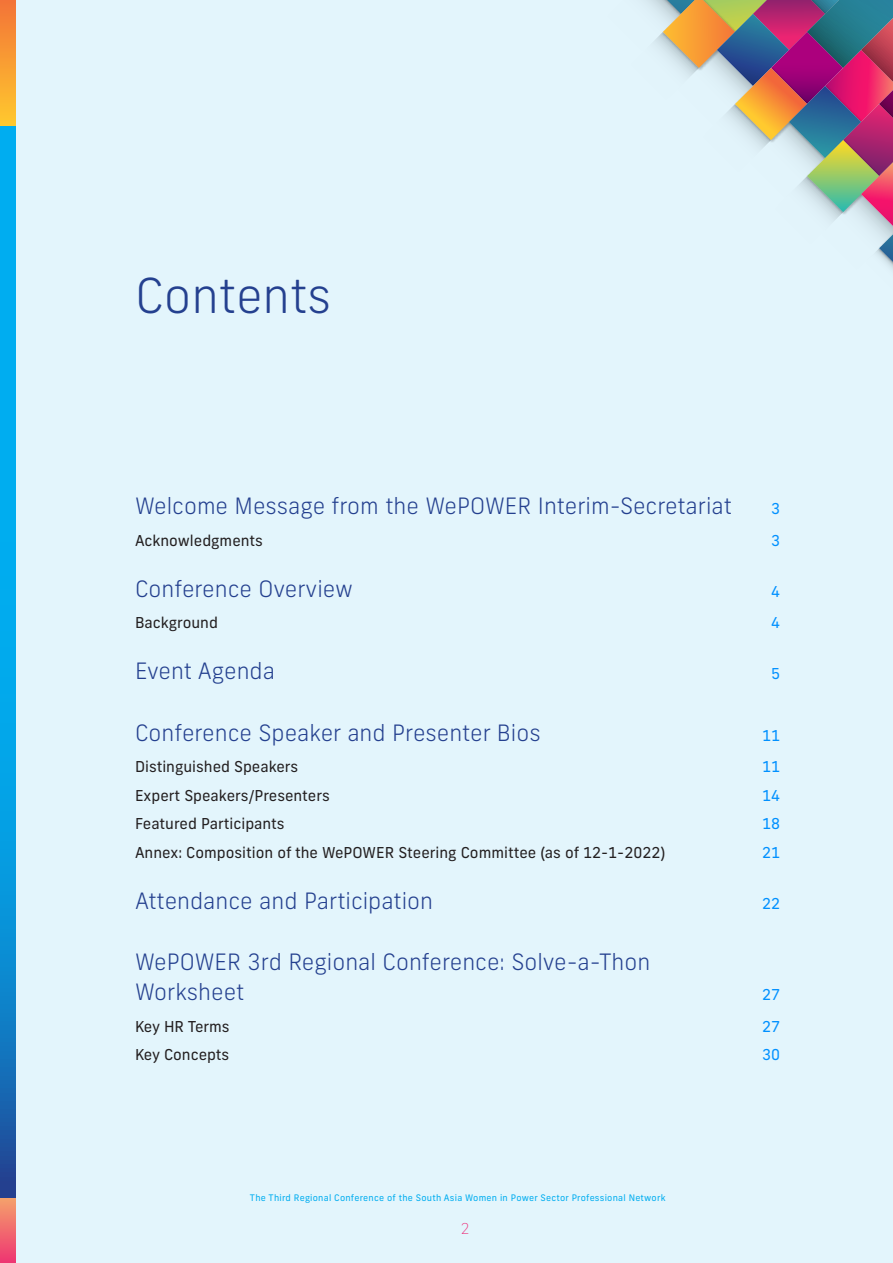
<style>
.page{position:relative;width:893px;height:1263px;background:#fff}
.page>*{position:absolute;margin:0;border:0;box-sizing:border-box;transform-origin:0 0}
.Toc_Title{font:300 48px "New Frank";color:#24408f}
.t1{font:300 22.5px/30px "New Frank";color:#24408f}
.t2{font:15px "New Frank";color:#231f20}
.t3{font:15px "New Frank";color:#0090ff}
.t4{font:100 15px "New Frank";color:#ed2473}
.t5{font:9px "New Frank";letter-spacing:.025em;color:#00adf0}
</style>
<div class="page">
<div style="left:15px;top:0;width:878px;height:1263px;background:#e3f5fc"></div>
<svg style="left:0;top:1197px;width:15px;height:66px"></svg>
<svg style="left:0;top:0;width:15px;height:126px;background:#f89e32"></svg>
<svg style="left:0;top:126px;width:15px;height:1071px;background:#069ade"></svg>
<svg style="left:646px;top:0;width:247px;height:270px"></svg>
<p class="Toc_Title" style="left:135px;top:267px;width:198px">Contents</p>
<p class="t1" style="left:135px;top:491px;width:598px">Welcome Message from the WePOWER Interim-Secretariat</p>
<p class="t3" style="left:771px;top:499px;width:11px">3</p>
<p class="t2" style="left:135px;top:531px;width:129px">Acknowledgments</p>
<p class="t3" style="left:771px;top:531px;width:11px">3</p>
<p class="t1" style="left:135px;top:574px;width:220px">Conference Overview</p>
<p class="t3" style="left:771px;top:582px;width:11px">4</p>
<p class="t2" style="left:135px;top:613px;width:84px">Background</p>
<p class="t3" style="left:771px;top:613px;width:11px">4</p>
<p class="t1" style="left:135px;top:656px;width:142px">Event Agenda</p>
<p class="t3" style="left:771px;top:664px;width:11px">5</p>
<p class="t1" style="left:135px;top:718px;width:407px">Conference Speaker and Presenter Bios</p>
<p class="t3" style="left:762px;top:726px;width:20px">11</p>
<p class="t2" style="left:135px;top:757px;width:165px">Distinguished Speakers</p>
<p class="t3" style="left:762px;top:757px;width:20px">11</p>
<p class="t2" style="left:135px;top:786px;width:196px">Expert Speakers/Presenters</p>
<p class="t3" style="left:762px;top:786px;width:20px">14</p>
<p class="t2" style="left:135px;top:814px;width:151px">Featured Participants</p>
<p class="t3" style="left:762px;top:814px;width:20px">18</p>
<p class="t2" style="left:135px;top:843px;width:532px">Annex: Composition of the WePOWER Steering Committee (as of 12-1-2022)</p>
<p class="t3" style="left:762px;top:843px;width:20px">21</p>
<p class="t1" style="left:135px;top:886px;width:300px">Attendance and Participation</p>
<p class="t3" style="left:762px;top:894px;width:20px">22</p>
<p class="t1" style="left:135px;top:947px;width:517px">WePOWER 3rd Regional Conference: Solve-a-Thon<br>Worksheet</p>
<p class="t3" style="left:762px;top:985px;width:20px">27</p>
<p class="t2" style="left:135px;top:1017px;width:96px">Key HR Terms</p>
<p class="t3" style="left:762px;top:1017px;width:20px">27</p>
<p class="t2" style="left:135px;top:1045px;width:96px">Key Concepts</p>
<p class="t3" style="left:762px;top:1045px;width:19px">30</p>
<p class="t5" style="left:250px;top:1192px;width:417px">The Third Regional Conference of the South Asia Women in Power Sector Professional Network</p>
<p class="t4" style="left:461px;top:1220px;width:10px">2</p>
</div>
